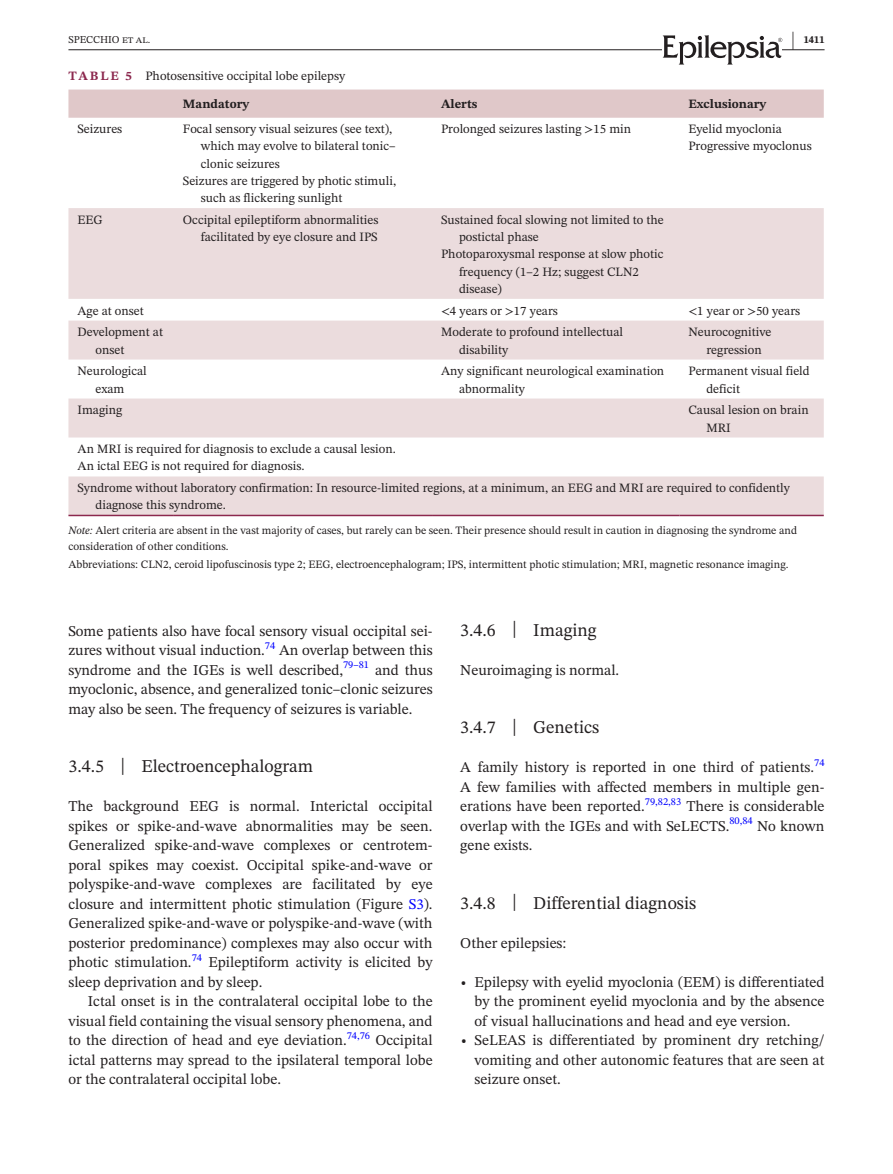
<style>
.page{position:relative;width:893px;height:1174px;background:#fff}
.page>*{position:absolute;margin:0;border:0;box-sizing:border-box;transform-origin:0 0}
.t1{font:700 21px "STIX Two Text";color:#231f20;scale:.42 1}
.t2{font:18px "STIX Two Text";color:#231f20}
.t3{font:15px/19.5px "STIX Two Text";color:#231f20;text-align:justify}
.t4{font:12.75px/17.2px "STIX Two Text";color:#231f20}
.t5{font:700 12.75px "STIX Two Text";color:#231f20}
.t6{font:11.25px/15.8px "STIX Two Text";color:#231f20}
.t7{font:10.5px "STIX Two Text";color:#00f}
.t8{font:10.5px "STIX Two Text";color:#231f20}
.t9{font:700 10.5px "STIX Two Text";color:#231f20}
.s1{font-weight:700;color:#8c284e}
.s2{font-style:italic}
.s3{font-size:23.7px}
.s4{color:#00f}
</style>
<div class="page">
<hr style="left:68px;top:49px;width:756px;height:1px;background:#231f20">
<svg style="left:663px;top:35px;width:119px;height:30px"></svg>
<div style="left:68px;top:90px;width:756px;height:28px;background:#e0c8c9"></div>
<svg style="left:68px;top:208px;width:756px;height:307px;fill:#ebdcdd"></svg>
<hr style="left:68px;top:515px;width:106px;height:1px;background:#8c284e">
<hr style="left:174px;top:515px;width:258px;height:1px;background:#8c284e">
<hr style="left:432px;top:515px;width:247px;height:1px;background:#8c284e">
<hr style="left:679px;top:515px;width:145px;height:1px;background:#8c284e">
<h1 class="t1" style="left:792px;top:24px;width:8px">|</h1>
<p class="t8" style="left:68px;top:32px;width:83px">SPECCHIO et al.</p>
<p class="t9" style="left:804px;top:32px;width:22px">1411</p>
<p class="t4" style="left:68px;top:67px;width:278px"><span class="s1">TABLE 5</span> Photosensitive occipital lobe epilepsy</p>
<p class="t5" style="left:183px;top:95px;width:68px">Mandatory</p>
<p class="t5" style="left:441px;top:95px;width:38px">Alerts</p>
<p class="t5" style="left:688px;top:95px;width:79px">Exclusionary</p>
<p class="t4" style="left:77px;top:120px;width:46px">Seizures</p>
<p class="t4" style="left:183px;top:120px;width:211px">Focal sensory visual seizures (see text),</p>
<p class="t4" style="left:201px;top:137px;width:196px">which may evolve to bilateral tonic–</p>
<p class="t4" style="left:201px;top:155px;width:80px">clonic seizures</p>
<p class="t4" style="left:183px;top:172px;width:215px">Seizures are triggered by photic stimuli,</p>
<p class="t4" style="left:201px;top:189px;width:143px">such as flickering sunlight</p>
<p class="t4" style="left:441px;top:120px;width:192px">Prolonged seizures lasting &gt;15 min</p>
<p class="t4" style="left:688px;top:120px;width:125px">Eyelid myoclonia<br>Progressive myoclonus</p>
<p class="t4" style="left:77px;top:211px;width:27px">EEG</p>
<p class="t4" style="left:183px;top:211px;width:197px;text-align:right">Occipital epileptiform abnormalities facilitated by eye closure and IPS</p>
<p class="t4" style="left:441px;top:211px;width:224px">Sustained focal slowing not limited to the</p>
<p class="t4" style="left:459px;top:228px;width:81px">postictal phase</p>
<p class="t4" style="left:441px;top:245px;width:224px">Photoparoxysmal response at slow photic</p>
<p class="t4" style="left:459px;top:263px;width:181px">frequency (1–2 Hz; suggest CLN2</p>
<p class="t4" style="left:459px;top:280px;width:44px">disease)</p>
<p class="t4" style="left:77px;top:302px;width:68px">Age at onset</p>
<p class="t4" style="left:441px;top:302px;width:118px">&lt;4 years or &gt;17 years</p>
<p class="t4" style="left:688px;top:302px;width:113px">&lt;1 year or &gt;50 years</p>
<p class="t4" style="left:95px;top:323px;width:69px;text-indent:-18px">Development at onset</p>
<p class="t4" style="left:459px;top:323px;width:166px;text-indent:-18px">Moderate to profound intellectual disability</p>
<p class="t4" style="left:706px;top:323px;width:67px;text-indent:-18px">Neurocognitive regression</p>
<p class="t4" style="left:78px;top:362px;width:71px;text-align:center">Neurological exam</p>
<p class="t4" style="left:459px;top:362px;width:207px;text-indent:-18px">Any significant neurological examination abnormality</p>
<p class="t4" style="left:706px;top:362px;width:105px;text-indent:-18px">Permanent visual field deficit</p>
<p class="t4" style="left:78px;top:401px;width:46px">Imaging</p>
<p class="t4" style="left:706px;top:401px;width:104px;text-indent:-18px">Causal lesion on brain<br>MRI</p>
<p class="t4" style="left:78px;top:440px;width:320px">An MRI is required for diagnosis to exclude a causal lesion.<br>An ictal EEG is not required for diagnosis.</p>
<p class="t4" style="left:96px;top:479px;width:696px;text-indent:-18px">Syndrome without laboratory confirmation: In resource-limited regions, at a minimum, an EEG and MRI are required to confidently diagnose this syndrome.</p>
<p class="t6" style="left:68px;top:522px;width:730px"><span class="s2">Note:</span> Alert criteria are absent in the vast majority of cases, but rarely can be seen. Their presence should result in caution in diagnosing the syndrome and consideration of other conditions.</p>
<p class="t6" style="left:68px;top:556px;width:722px">Abbreviations: CLN2, ceroid lipofuscinosis type 2; EEG, electroencephalogram; IPS, intermittent photic stimulation; MRI, magnetic resonance imaging.</p>
<p class="t3" style="left:68px;top:621px;width:366px">Some patients also have focal sensory visual occipital sei&shy;zures without visual induction.</p>
<p class="t7" style="left:265px;top:637px;width:12px">74</p>
<p class="t3" style="left:68px;top:640px;width:366px;text-indent:211px">An overlap between this syndrome and the IGEs is well described,</p>
<p class="t7" style="left:343px;top:657px;width:27px">79–81</p>
<p class="t3" style="left:68px;top:660px;width:366px;text-indent:307px">and thus myoclonic, absence, and generalized tonic–clonic seizures may also be seen. The frequency of seizures is variable.</p>
<p class="t2" style="left:68px;top:753px;width:246px">3.4.5 <span class="s3">|</span> Electroencephalogram</p>
<p class="t3" style="left:68px;top:796px;width:366px">The background EEG is normal. Interictal occipital spikes or spike-and-wave abnormalities may be seen.<br>Generalized spike-and-wave complexes or centrotem&shy;poral spikes may coexist. Occipital spike-and-wave or polyspike-and-wave complexes are facilitated by eye closure and intermittent photic stimulation (Figure <span class="s4">S3</span>).<br>Generalized spike-and-wave or polyspike-and-wave (with posterior predominance) complexes may also occur with photic stimulation.</p>
<p class="t7" style="left:192px;top:949px;width:12px">74</p>
<p class="t3" style="left:68px;top:952px;width:366px;text-indent:140px">Epileptiform activity is elicited by sleep deprivation and by sleep.</p>
<p class="t3" style="left:68px;top:991px;width:366px;text-indent:20px">Ictal onset is in the contralateral occipital lobe to the visual field containing the visual sensory phenomena, and to the direction of head and eye deviation.</p>
<p class="t7" style="left:347px;top:1027px;width:25px">74,76</p>
<p class="t3" style="left:68px;top:1030px;width:366px;text-indent:307px">Occipital ictal patterns may spread to the ipsilateral temporal lobe or the contralateral occipital lobe.</p>
<p class="t2" style="left:460px;top:617px;width:138px">3.4.6 <span class="s3">|</span> Imaging</p>
<p class="t3" style="left:460px;top:660px;width:160px">Neuroimaging is normal.</p>
<p class="t2" style="left:460px;top:714px;width:140px">3.4.7 <span class="s3">|</span> Genetics</p>
<p class="t3" style="left:460px;top:757px;width:355px">A family history is reported in one third of patients.</p>
<p class="t7" style="left:814px;top:754px;width:12px">74</p>
<p class="t3" style="left:460px;top:777px;width:366px">A few families with affected members in multiple gen&shy;erations have been reported.</p>
<p class="t7" style="left:645px;top:793px;width:38px">79,82,83</p>
<p class="t3" style="left:460px;top:796px;width:366px;text-indent:226px">There is considerable overlap with the IGEs and with SeLECTS.</p>
<p class="t7" style="left:729px;top:813px;width:25px">80,84</p>
<p class="t3" style="left:757px;top:816px;width:69px">No known</p>
<p class="t3" style="left:460px;top:835px;width:74px">gene exists.</p>
<p class="t2" style="left:460px;top:890px;width:237px">3.4.8 <span class="s3">|</span> Differential diagnosis</p>
<p class="t3" style="left:460px;top:933px;width:108px">Other epilepsies:</p>
<p class="t3" style="left:475px;top:972px;width:351px;text-indent:-14px">• Epilepsy with eyelid myoclonia (EEM) is differentiated by the prominent eyelid myoclonia and by the absence of visual hallucinations and head and eye version.</p>
<p class="t3" style="left:475px;top:1030px;width:351px;text-indent:-14px">• SeLEAS is differentiated by prominent dry retching/ vomiting and other autonomic features that are seen at seizure onset.</p>
</div>
